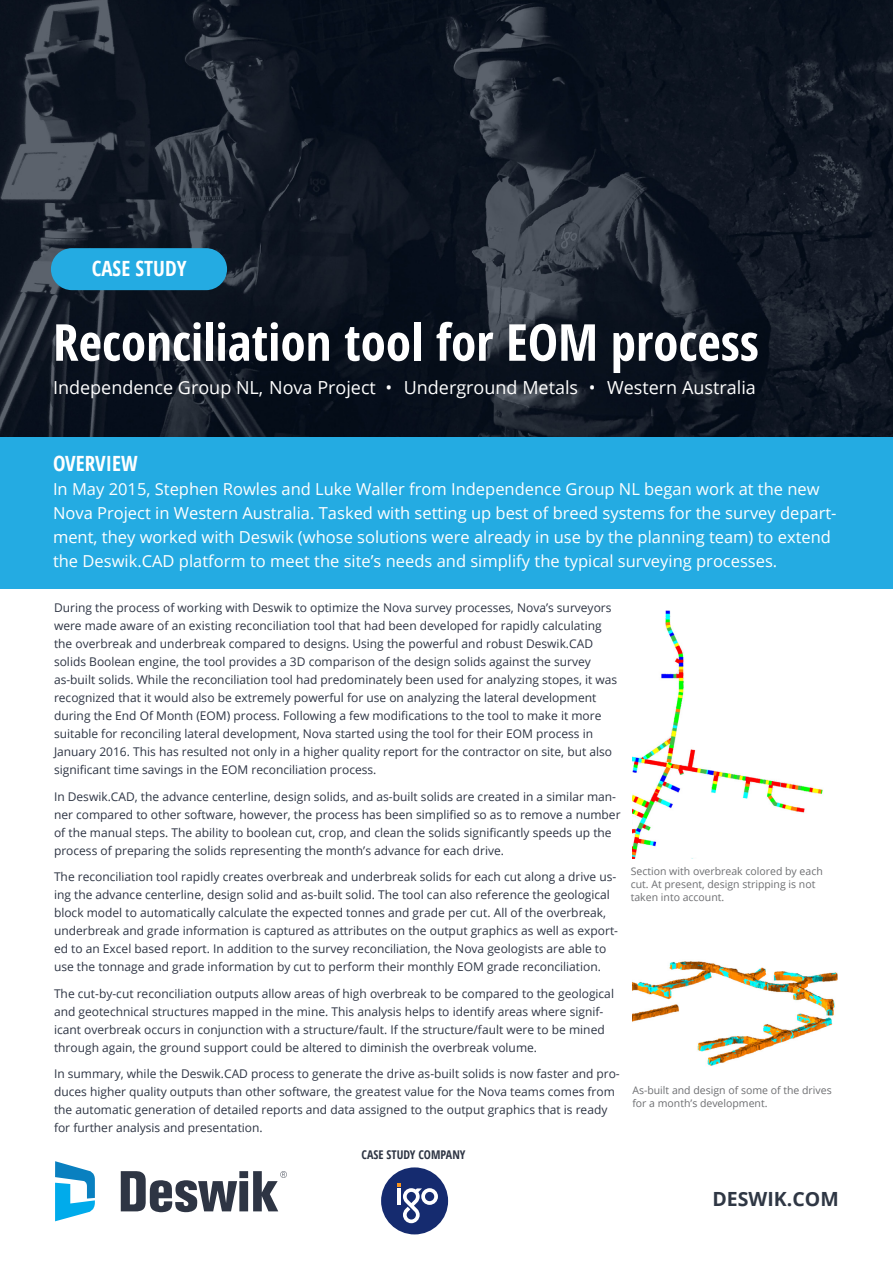
<style>
.page{position:relative;width:893px;height:1263px;background:#fff}
.page>*{position:absolute;margin:0;border:0;box-sizing:border-box;transform-origin:0 0}
.t1{font:700 condensed 51px "Open Sans";color:#fff}
.t2{font:700 condensed 21px "Open Sans";color:#fff}
.t3{font:700 19.5px "Open Sans";color:#2f3744}
.t4{font:18px "Open Sans";color:#fff}
.t5{font:16.5px/24px "Open Sans";color:#fff}
.t6{font:12px/18px "Open Sans";color:#2e3544}
.t7{font:700 condensed 12px "Open Sans";color:#2e3544}
.t8{font:10.5px/12.6px "Open Sans";color:#6d6e71}
</style>
<div class="page">
<img style="left:0;top:0;width:893px;height:437px">
<div style="left:0;top:437px;width:893px;height:152px;background:#24abe2"></div>
<div style="left:381px;top:1167px;width:67px;height:67px;background:#152b6f;border-radius:50%"></div>
<svg style="left:397px;top:1183px;width:41px;height:40px"></svg>
<img style="left:632px;top:610px;width:191px;height:249px">
<img style="left:632px;top:961px;width:205px;height:105px">
<div style="left:51px;top:248px;width:176px;height:42px;background:#24abe2;border-radius:21px"></div>
<svg style="left:121px;top:1171px;width:166px;height:41px"></svg>
<svg style="left:55px;top:1161px;width:40px;height:60px"></svg>
<h2 class="t2" style="left:92px;top:253px;width:96px">CASE STUDY</h2>
<h1 class="t1" style="left:53px;top:307px;width:707px">Reconciliation tool for EOM process</h1>
<h3 class="t4" style="left:53px;top:376px;width:704px">Independence Group NL, Nova Project • Underground Metals • Western Australia</h3>
<h2 class="t2" style="left:53px;top:448px;width:86px">OVERVIEW</h2>
<p class="t5" style="left:53px;top:476px;width:785px">In May 2015, Stephen Rowles and Luke Waller from Independence Group NL began work at the new Nova Project in Western Australia. Tasked with setting up best of breed systems for the survey depart&shy;ment, they worked with Deswik (whose solutions were already in use by the planning team) to extend the Deswik.CAD platform to meet the site’s needs and simplify the typical surveying processes.</p>
<p class="t6" style="left:54px;top:598px;width:565px">During the process of working with Deswik to optimize the Nova survey processes, Nova’s surveyors were made aware of an existing reconciliation tool that had been developed for rapidly calculating the overbreak and underbreak compared to designs. Using the powerful and robust Deswik.CAD solids Boolean engine, the tool provides a 3D comparison of the design solids against the survey as-built solids. While the reconciliation tool had predominately been used for analyzing stopes, it was recognized that it would also be extremely powerful for use on analyzing the lateral development during the End Of Month (EOM) process. Following a few modifications to the tool to make it more suitable for reconciling lateral development, Nova started using the tool for their EOM process in January 2016. This has resulted not only in a higher quality report for the contractor on site, but also significant time savings in the EOM reconciliation process.</p>
<p class="t6" style="left:54px;top:787px;width:568px">In Deswik.CAD, the advance centerline, design solids, and as-built solids are created in a similar man&shy;ner compared to other software, however, the process has been simplified so as to remove a number of the manual steps. The ability to boolean cut, crop, and clean the solids significantly speeds up the process of preparing the solids representing the month’s advance for each drive.</p>
<p class="t6" style="left:54px;top:867px;width:566px">The reconciliation tool rapidly creates overbreak and underbreak solids for each cut along a drive us&shy;ing the advance centerline, design solid and as-built solid. The tool can also reference the geological block model to automatically calculate the expected tonnes and grade per cut. All of the overbreak, underbreak and grade information is captured as attributes on the output graphics as well as export&shy;ed to an Excel based report. In addition to the survey reconciliation, the Nova geologists are able to use the tonnage and grade information by cut to perform their monthly EOM grade reconciliation.</p>
<p class="t6" style="left:54px;top:984px;width:561px">The cut-by-cut reconciliation outputs allow areas of high overbreak to be compared to the geological and geotechnical structures mapped in the mine. This analysis helps to identify areas where signif&shy;icant overbreak occurs in conjunction with a structure/fault. If the structure/fault were to be mined through again, the ground support could be altered to diminish the overbreak volume.</p>
<p class="t6" style="left:54px;top:1064px;width:567px">In summary, while the Deswik.CAD process to generate the drive as-built solids is now faster and pro&shy;duces higher quality outputs than other software, the greatest value for the Nova teams comes from the automatic generation of detailed reports and data assigned to the output graphics that is ready for further analysis and presentation.</p>
<p class="t7" style="left:362px;top:1146px;width:105px">CASE STUDY COMPANY</p>
<p class="t8" style="left:631px;top:865px;width:194px">Section with overbreak colored by each cut. At present, design stripping is not taken into account.</p>
<p class="t8" style="left:632px;top:1084px;width:201px">As-built and design of some of the drives for a month’s development.</p>
<h3 class="t3" style="left:712px;top:1185px;width:128px">DESWIK.COM</h3>
</div>
